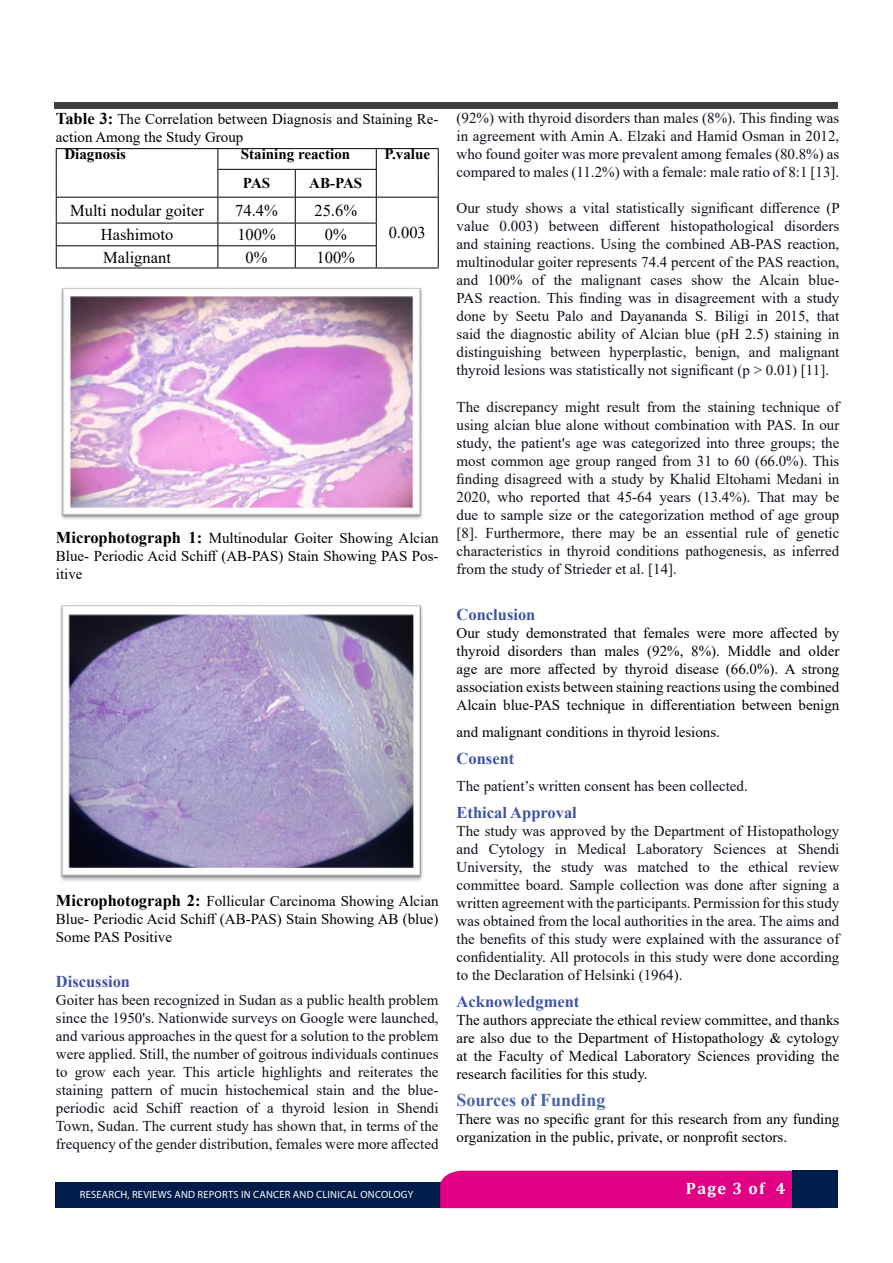
<style>
.page{position:relative;width:893px;height:1263px;background:#fff}
.page>*{position:absolute;margin:0;border:0;box-sizing:border-box;transform-origin:0 0}
.t1{font:700 18px "Times New Roman";color:#4c63a9}
.t2{font:16.5px "Times New Roman";color:#000}
.t3{font:700 16.5px "Times New Roman";color:#3d53a4}
.t4{font:700 16.5px "Cambria";letter-spacing:.08em;color:#fff}
.t5{font:15px/18px "Times New Roman";color:#0e101a;text-align:justify}
.t6{font:15px/18px "Times New Roman";color:#000;text-align:justify}
.t7{font:700 15px "Times New Roman";color:#000}
.t8{font:10.5px "Myriad Pro";letter-spacing:.02em;color:#fff}
.s1{font-weight:700;font-size:16.5px}
</style>
<div class="page">
<div style="left:54px;top:103px;width:783px;height:5px;background:#3f3e40"></div>
<div style="left:55px;top:1182px;width:765px;height:26px;background:#001c4a"></div>
<div style="left:440px;top:1171px;width:352px;height:37px;background:#e10083"></div>
<div style="left:792px;top:1171px;width:46px;height:37px;background:#001c4a"></div>
<hr style="left:56px;top:148px;width:162px;height:1px;background:#000">
<hr style="left:218px;top:148px;width:77px;height:1px;background:#000">
<hr style="left:295px;top:148px;width:81px;height:1px;background:#000">
<hr style="left:376px;top:148px;width:63px;height:1px;background:#000">
<hr style="left:217px;top:169px;width:78px;height:1px;background:#000">
<hr style="left:295px;top:169px;width:82px;height:1px;background:#000">
<hr style="left:56px;top:197px;width:162px;height:1px;background:#000">
<hr style="left:218px;top:197px;width:77px;height:1px;background:#000">
<hr style="left:295px;top:197px;width:81px;height:1px;background:#000">
<hr style="left:376px;top:197px;width:63px;height:1px;background:#000">
<hr style="left:56px;top:223px;width:162px;height:1px;background:#000">
<hr style="left:218px;top:223px;width:77px;height:1px;background:#000">
<hr style="left:295px;top:223px;width:82px;height:1px;background:#000">
<hr style="left:56px;top:245px;width:162px;height:1px;background:#000">
<hr style="left:218px;top:245px;width:77px;height:1px;background:#000">
<hr style="left:295px;top:245px;width:82px;height:1px;background:#000">
<hr style="left:56px;top:268px;width:162px;height:1px;background:#000">
<hr style="left:218px;top:268px;width:77px;height:1px;background:#000">
<hr style="left:295px;top:268px;width:81px;height:1px;background:#000">
<hr style="left:376px;top:268px;width:63px;height:1px;background:#000">
<svg style="left:56px;top:149px;width:1px;height:119px"></svg>
<svg style="left:438px;top:149px;width:1px;height:119px"></svg>
<svg style="left:217px;top:149px;width:1px;height:119px"></svg>
<svg style="left:295px;top:170px;width:1px;height:98px"></svg>
<svg style="left:376px;top:149px;width:1px;height:119px"></svg>
<img style="left:61px;top:288px;width:362px;height:232px">
<img style="left:60px;top:605px;width:363px;height:276px">
<p class="t6" style="left:56px;top:110px;width:384px"><span class="s1">Table 3:</span> The Correlation between Diagnosis and Staining Re&shy;action Among the Study Group</p>
<p class="t7" style="left:64px;top:143px;width:63px">Diagnosis</p>
<p class="t7" style="left:241px;top:143px;width:111px">Staining reaction</p>
<p class="t7" style="left:384px;top:143px;width:47px">P.value</p>
<p class="t7" style="left:243px;top:172px;width:29px">PAS</p>
<p class="t7" style="left:309px;top:172px;width:55px">AB-PAS</p>
<p class="t2" style="left:70px;top:199px;width:135px">Multi nodular goiter</p>
<p class="t2" style="left:235px;top:199px;width:44px">74.4%</p>
<p class="t2" style="left:314px;top:199px;width:44px">25.6%</p>
<p class="t2" style="left:101px;top:223px;width:74px">Hashimoto</p>
<p class="t2" style="left:237px;top:223px;width:40px">100%</p>
<p class="t2" style="left:325px;top:223px;width:23px">0%</p>
<p class="t2" style="left:389px;top:221px;width:39px">0.003</p>
<p class="t2" style="left:103px;top:245px;width:69px">Malignant</p>
<p class="t2" style="left:246px;top:245px;width:23px">0%</p>
<p class="t2" style="left:317px;top:245px;width:40px">100%</p>
<p class="t6" style="left:56px;top:529px;width:384px"><span class="s1">Microphotograph 1:</span> Multinodular Goiter Showing Alcian Blue- Periodic Acid Schiff (AB-PAS) Stain Showing PAS Pos&shy;itive</p>
<p class="t6" style="left:56px;top:892px;width:384px"><span class="s1">Microphotograph 2:</span> Follicular Carcinoma Showing Alcian Blue- Periodic Acid Schiff (AB-PAS) Stain Showing AB (blue)<br>Some PAS Positive</p>
<p class="t3" style="left:56px;top:970px;width:76px">Discussion</p>
<p class="t5" style="left:56px;top:991px;width:384px">Goiter has been recognized in Sudan as a public health problem since the 1950's. Nationwide surveys on Google were launched, and various approaches in the quest for a solution to the problem were applied. Still, the number of goitrous individuals continues to grow each year. This article highlights and reiterates the staining pattern of mucin histochemical stain and the blue&shy;periodic acid Schiff reaction of a thyroid lesion in Shendi Town, Sudan. The current study has shown that, in terms of the frequency of the gender distribution, females were more affected</p>
<p class="t5" style="left:457px;top:109px;width:384px">(92%) with thyroid disorders than males (8%). This finding was in agreement with Amin A. Elzaki and Hamid Osman in 2012, who found goiter was more prevalent among females (80.8%) as compared to males (11.2%) with a female: male ratio of 8:1 [13].</p>
<p class="t5" style="left:457px;top:199px;width:385px">Our study shows a vital statistically significant difference (P value 0.003) between different histopathological disorders and staining reactions. Using the combined AB-PAS reaction, multinodular goiter represents 74.4 percent of the PAS reaction, and 100% of the malignant cases show the Alcain blue-PAS reaction. This finding was in disagreement with a study done by Seetu Palo and Dayananda S. Biligi in 2015, that said the diagnostic ability of Alcian blue (pH 2.5) staining in distinguishing between hyperplastic, benign, and malignant thyroid lesions was statistically not significant (p &gt; 0.01) [11].</p>
<p class="t5" style="left:457px;top:397px;width:384px">The discrepancy might result from the staining technique of using alcian blue alone without combination with PAS. In our study, the patient's age was categorized into three groups; the most common age group ranged from 31 to 60 (66.0%). This finding disagreed with a study by Khalid Eltohami Medani in 2020, who reported that 45-64 years (13.4%). That may be due to sample size or the categorization method of age group [8]. Furthermore, there may be an essential rule of genetic characteristics in thyroid conditions pathogenesis, as inferred from the study of Strieder et al. [14].</p>
<p class="t3" style="left:457px;top:603px;width:80px">Conclusion</p>
<p class="t6" style="left:457px;top:623px;width:384px">Our study demonstrated that females were more affected by thyroid disorders than males (92%, 8%). Middle and older age are more affected by thyroid disease (66.0%). A strong association exists between staining reactions using the combined Alcain blue-PAS technique in differentiation between benign</p>
<p class="t6" style="left:457px;top:722px;width:265px">and malignant conditions in thyroid lesions.</p>
<p class="t3" style="left:457px;top:747px;width:59px">Consent</p>
<p class="t5" style="left:457px;top:776px;width:293px">The patient’s written consent has been collected.</p>
<p class="t3" style="left:457px;top:801px;width:122px">Ethical Approval</p>
<p class="t5" style="left:457px;top:821px;width:384px">The study was approved by the Department of Histopathology and Cytology in Medical Laboratory Sciences at Shendi University, the study was matched to the ethical review committee board. Sample collection was done after signing a written agreement with the participants. Permission for this study was obtained from the local authorities in the area. The aims and the benefits of this study were explained with the assurance of confidentiality. All protocols in this study were done according to the Declaration of Helsinki (1964).</p>
<p class="t3" style="left:457px;top:990px;width:124px">Acknowledgment</p>
<p class="t6" style="left:457px;top:1010px;width:384px">The authors appreciate the ethical review committee, and thanks are also due to the Department of Histopathology &amp; cytology at the Faculty of Medical Laboratory Sciences providing the research facilities for this study.</p>
<p class="t1" style="left:457px;top:1087px;width:150px">Sources of Funding</p>
<p class="t6" style="left:457px;top:1109px;width:384px">There was no specific grant for this research from any funding organization in the public, private, or nonprofit sectors.</p>
<p class="t8" style="left:80px;top:1188px;width:335px">RESEARCH, REVIEWS AND REPORTS IN CANCER AND CLINICAL ONCOLOGY</p>
<p class="t4" style="left:686px;top:1177px;width:101px">Page 3 of 4</p>
</div>
